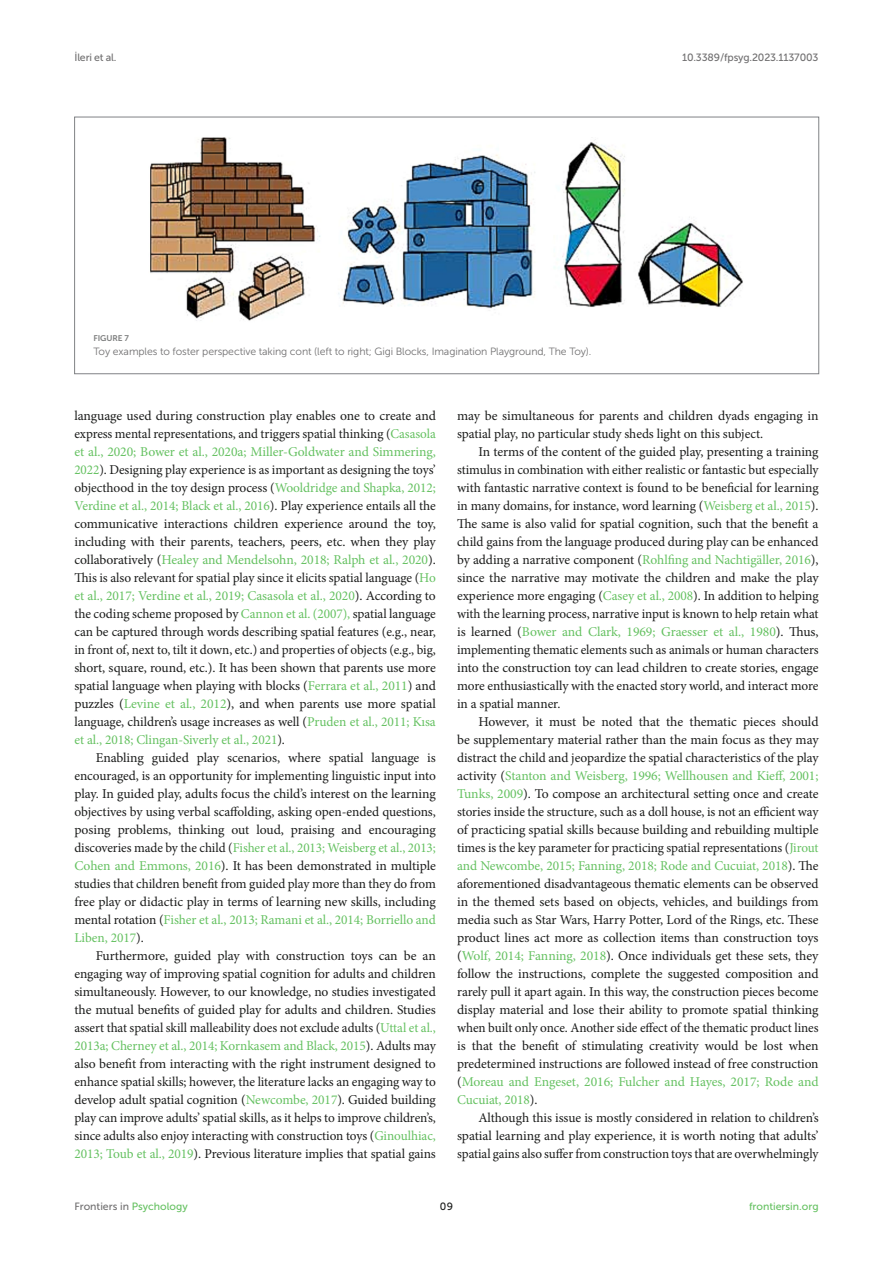
<style>
.page{position:relative;width:893px;height:1263px;background:#fff}
.page>*{position:absolute;margin:0;border:0;box-sizing:border-box;transform-origin:0 0}
.TEXT{font:13.5px/18px "Minion Pro";letter-spacing:-.005em;color:#1b1c1b;text-align:justify}
.TEXT_FLUSH{font:13.5px/18px "Minion Pro";letter-spacing:-.005em;color:#1b1c1b;text-align:justify}
.FIG_LEG{font:10.5px "Museo Sans 300";letter-spacing:-.01em;color:#706f70}
.t1{font:10.5px "Museo Sans 500";letter-spacing:-.015em;color:#706f70}
.t2{font:10.5px "Museo Sans 500";color:#65c161}
.t3{font:10.5px "Museo Sans 500";color:#1b1c1b}
.FIG_HD{font:8.25px "Museo Sans 700";letter-spacing:-.01em;color:#7e7f7f}
.s1{color:#65c161}
</style>
<div class="page">
<img style="left:150px;top:137px;width:593px;height:184px">
<div style="left:74px;top:117px;width:745px;height:257px;border:1px solid #808285"></div>
<p class="t1" style="left:74px;top:51px;width:44px">İleri et al.</p>
<p class="t1" style="left:682px;top:51px;width:138px">10.3389/fpsyg.2023.1137003</p>
<p class="FIG_HD" style="left:94px;top:334px;width:37px">FIGURE 7</p>
<p class="FIG_LEG" style="left:94px;top:346px;width:499px">Toy examples to foster perspective taking cont (left to right; Gigi Blocks, Imagination Playground, The Toy).</p>
<p class="TEXT_FLUSH" style="left:74px;top:407px;width:363px">language used during construction play enables one to create and express mental representations, and triggers spatial thinking (<span class="s1">Casasola et al., 2020; Bower et al., 2020a; Miller-Goldwater and Simmering, 2022</span>). Designing play experience is as important as designing the toys’ objecthood in the toy design process (<span class="s1">Wooldridge and Shapka, 2012; Verdine et al., 2014; Black et al., 2016</span>). Play experience entails all the communicative interactions children experience around the toy, including with their parents, teachers, peers, etc. when they play collaboratively (<span class="s1">Healey and Mendelsohn, 2018; Ralph et al., 2020</span>).<br>This is also relevant for spatial play since it elicits spatial language (<span class="s1">Ho et al., 2017; Verdine et al., 2019; Casasola et al., 2020</span>). According to the coding scheme proposed by <span class="s1">Cannon et al. (2007),</span> spatial language can be captured through words describing spatial features (e.g., near, in front of, next to, tilt it down, etc.) and properties of objects (e.g., big, short, square, round, etc.). It has been shown that parents use more spatial language when playing with blocks (<span class="s1">Ferrara et al., 2011</span>) and puzzles (<span class="s1">Levine et al., 2012</span>), and when parents use more spatial language, children’s usage increases as well (<span class="s1">Pruden et al., 2011; Kısa et al., 2018; Clingan-Siverly et al., 2021</span>).</p>
<p class="TEXT" style="left:74px;top:749px;width:363px;text-indent:21px">Enabling guided play scenarios, where spatial language is encouraged, is an opportunity for implementing linguistic input into play. In guided play, adults focus the child’s interest on the learning objectives by using verbal scaffolding, asking open-ended questions, posing problems, thinking out loud, praising and encouraging discoveries made by the child (<span class="s1">Fisher et al., 2013; Weisberg et al., 2013; Cohen and Emmons, 2016</span>). It has been demonstrated in multiple studies that children benefit from guided play more than they do from free play or didactic play in terms of learning new skills, including mental rotation (<span class="s1">Fisher et al., 2013; Ramani et al., 2014; Borriello and Liben, 2017</span>).</p>
<p class="TEXT" style="left:74px;top:947px;width:363px;text-indent:21px">Furthermore, guided play with construction toys can be an engaging way of improving spatial cognition for adults and children simultaneously. However, to our knowledge, no studies investigated the mutual benefits of guided play for adults and children. Studies assert that spatial skill malleability does not exclude adults (<span class="s1">Uttal et al., 2013a; Cherney et al., 2014; Kornkasem and Black, 2015</span>). Adults may also benefit from interacting with the right instrument designed to enhance spatial skills; however, the literature lacks an engaging way to develop adult spatial cognition (<span class="s1">Newcombe, 2017</span>). Guided building play can improve adults’ spatial skills, as it helps to improve children’s, since adults also enjoy interacting with construction toys (<span class="s1">Ginoulhiac, 2013; Toub et al., 2019</span>). Previous literature implies that spatial gains</p>
<p class="TEXT" style="left:457px;top:407px;width:363px">may be simultaneous for parents and children dyads engaging in spatial play, no particular study sheds light on this subject.</p>
<p class="TEXT" style="left:457px;top:443px;width:363px;text-indent:21px">In terms of the content of the guided play, presenting a training stimulus in combination with either realistic or fantastic but especially with fantastic narrative context is found to be beneficial for learning in many domains, for instance, word learning (<span class="s1">Weisberg et al., 2015</span>).<br>The same is also valid for spatial cognition, such that the benefit a child gains from the language produced during play can be enhanced by adding a narrative component (<span class="s1">Rohlfing and Nachtigäller, 2016</span>), since the narrative may motivate the children and make the play experience more engaging (<span class="s1">Casey et al., 2008</span>). In addition to helping with the learning process, narrative input is known to help retain what is learned (<span class="s1">Bower and Clark, 1969; Graesser et al., 1980</span>). Thus, implementing thematic elements such as animals or human characters into the construction toy can lead children to create stories, engage more enthusiastically with the enacted story world, and interact more in a spatial manner.</p>
<p class="TEXT" style="left:457px;top:713px;width:363px;text-indent:21px">However, it must be noted that the thematic pieces should be supplementary material rather than the main focus as they may distract the child and jeopardize the spatial characteristics of the play activity (<span class="s1">Stanton and Weisberg, 1996; Wellhousen and Kieff, 2001; Tunks, 2009</span>). To compose an architectural setting once and create stories inside the structure, such as a doll house, is not an efficient way of practicing spatial skills because building and rebuilding multiple times is the key parameter for practicing spatial representations (<span class="s1">Jirout and Newcombe, 2015; Fanning, 2018; Rode and Cucuiat, 2018</span>). The aforementioned disadvantageous thematic elements can be observed in the themed sets based on objects, vehicles, and buildings from media such as Star Wars, Harry Potter, Lord of the Rings, etc. These product lines act more as collection items than construction toys (<span class="s1">Wolf, 2014; Fanning, 2018</span>). Once individuals get these sets, they follow the instructions, complete the suggested composition and rarely pull it apart again. In this way, the construction pieces become display material and lose their ability to promote spatial thinking when built only once. Another side effect of the thematic product lines is that the benefit of stimulating creativity would be lost when predetermined instructions are followed instead of free construction (<span class="s1">Moreau and Engeset, 2016; Fulcher and Hayes, 2017; Rode and Cucuiat, 2018</span>).</p>
<p class="TEXT" style="left:457px;top:1109px;width:363px;text-indent:21px">Although this issue is mostly considered in relation to children’s spatial learning and play experience, it is worth noting that adults’ spatial gains also suffer from construction toys that are overwhelmingly</p>
<p class="t1" style="left:74px;top:1200px;width:115px">Frontiers in <span class="s1">Psychology</span></p>
<p class="t3" style="left:440px;top:1200px;width:15px">09</p>
<p class="t2" style="left:749px;top:1200px;width:71px">frontiersin.org</p>
</div>
